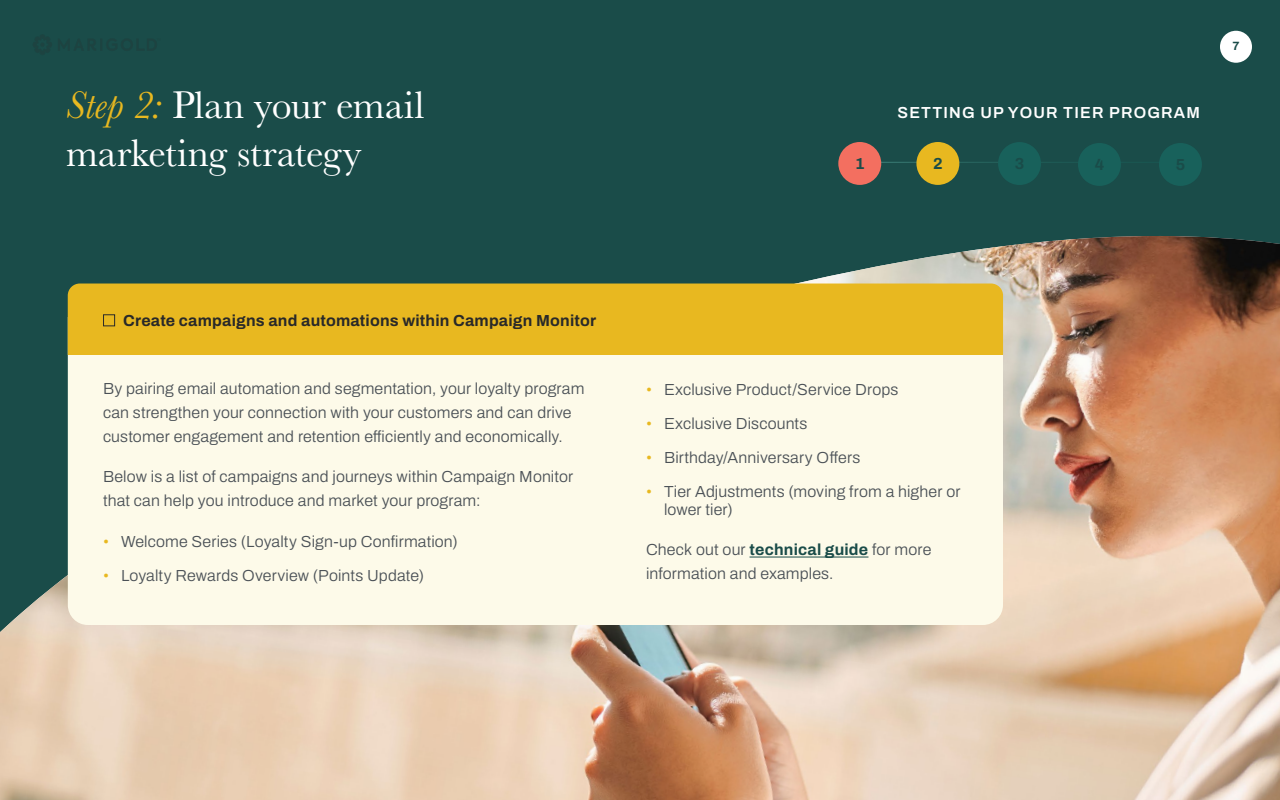
<style>
.page{position:relative;width:1280px;height:800px;background:#1a4c49}
.page>*{position:absolute;margin:0;border:0;box-sizing:border-box;transform-origin:0 0}
.t1{font:40px/48px "Baskerville";letter-spacing:-.005em;color:#fff}
.t2{font:300 16px/24px "Archivo";letter-spacing:.01em;color:#4a5056}
.t3{font:700 16px "Archivo";letter-spacing:.01em;color:#292929}
.t4{font:600 16px "Archivo";letter-spacing:.075em;color:#fff}
.t5{font:700 16px "Archivo";color:#1a4c49}
.t6{font:700 12px "Archivo";color:#1a4c49}
.s1{font-style:italic;color:#e8b820}
.s2{color:#e8b820}
.s3{font-weight:700;color:#1a4c49}
</style>
<div class="page">
<div style="left:1220px;top:31px;width:32px;height:32px;background:#fff;border-radius:50%"></div>
<svg style="left:0;top:632px;width:1280px;height:168px;background:#dfc3aa"></svg>
<img style="left:0;top:236px;width:1280px;height:396px">
<div style="left:68px;top:355px;width:935px;height:270px;background:#fdfae9"></div>
<div style="left:68px;top:284px;width:935px;height:71px;background:#e8b820"></div>
<hr style="left:860px;top:162px;width:335px;height:1px;background:#fff">
<div style="left:838px;top:142px;width:43px;height:43px;background:#f36f60;border-radius:50%"></div>
<div style="left:998px;top:142px;width:43px;height:43px;background:#18615b;border-radius:50%"></div>
<div style="left:1078px;top:143px;width:43px;height:43px;background:#18615b;border-radius:50%"></div>
<div style="left:916px;top:142px;width:43px;height:43px;background:#e8b820;border-radius:50%"></div>
<div style="left:1159px;top:143px;width:43px;height:43px;background:#18615b;border-radius:50%"></div>
<hr style="left:750px;top:557px;width:118px;height:1px;background:#1a4c49">
<h1 class="t1" style="left:66px;top:82px;width:360px"><span class="s1">Step 2:</span> Plan your email marketing strategy</h1>
<p class="t4" style="left:897px;top:101px;width:304px">SETTING UP YOUR TIER PROGRAM</p>
<p class="t5" style="left:855px;top:151px;width:11px">1</p>
<p class="t5" style="left:933px;top:151px;width:11px">2</p>
<p class="t5" style="left:1015px;top:151px;width:11px">3</p>
<p class="t5" style="left:1095px;top:152px;width:11px">4</p>
<p class="t5" style="left:1176px;top:152px;width:11px">5</p>
<p class="t6" style="left:1232px;top:37px;width:9px">7</p>
<p class="t3" style="left:103px;top:308px;width:495px">■ Create campaigns and automations within Campaign Monitor</p>
<p class="t2" style="left:103px;top:376px;width:483px">By pairing email automation and segmentation, your loyalty program can strengthen your connection with your customers and can drive customer engagement and retention efficiently and economically.</p>
<p class="t2" style="left:103px;top:464px;width:472px">Below is a list of campaigns and journeys within Campaign Monitor that can help you introduce and market your program:</p>
<p class="t2" style="left:103px;top:529px;width:356px"><span class="s2">•</span> Welcome Series (Loyalty Sign-up Confirmation)</p>
<p class="t2" style="left:103px;top:563px;width:323px"><span class="s2">•</span> Loyalty Rewards Overview (Points Update)</p>
<p class="t2" style="left:646px;top:377px;width:254px"><span class="s2">•</span> Exclusive Product/Service Drops</p>
<p class="t2" style="left:646px;top:411px;width:163px"><span class="s2">•</span> Exclusive Discounts</p>
<p class="t2" style="left:646px;top:445px;width:216px"><span class="s2">•</span> Birthday/Anniversary Offers</p>
<p class="t2" style="left:664px;top:482px;width:298px;line-height:18px;text-indent:-18px"><span class="s2">•</span> Tier Adjustments (moving from a higher or lower tier)</p>
<p class="t2" style="left:646px;top:537px;width:287px">Check out our <span class="s3">technical guide</span> for more information and examples.</p>
</div>
